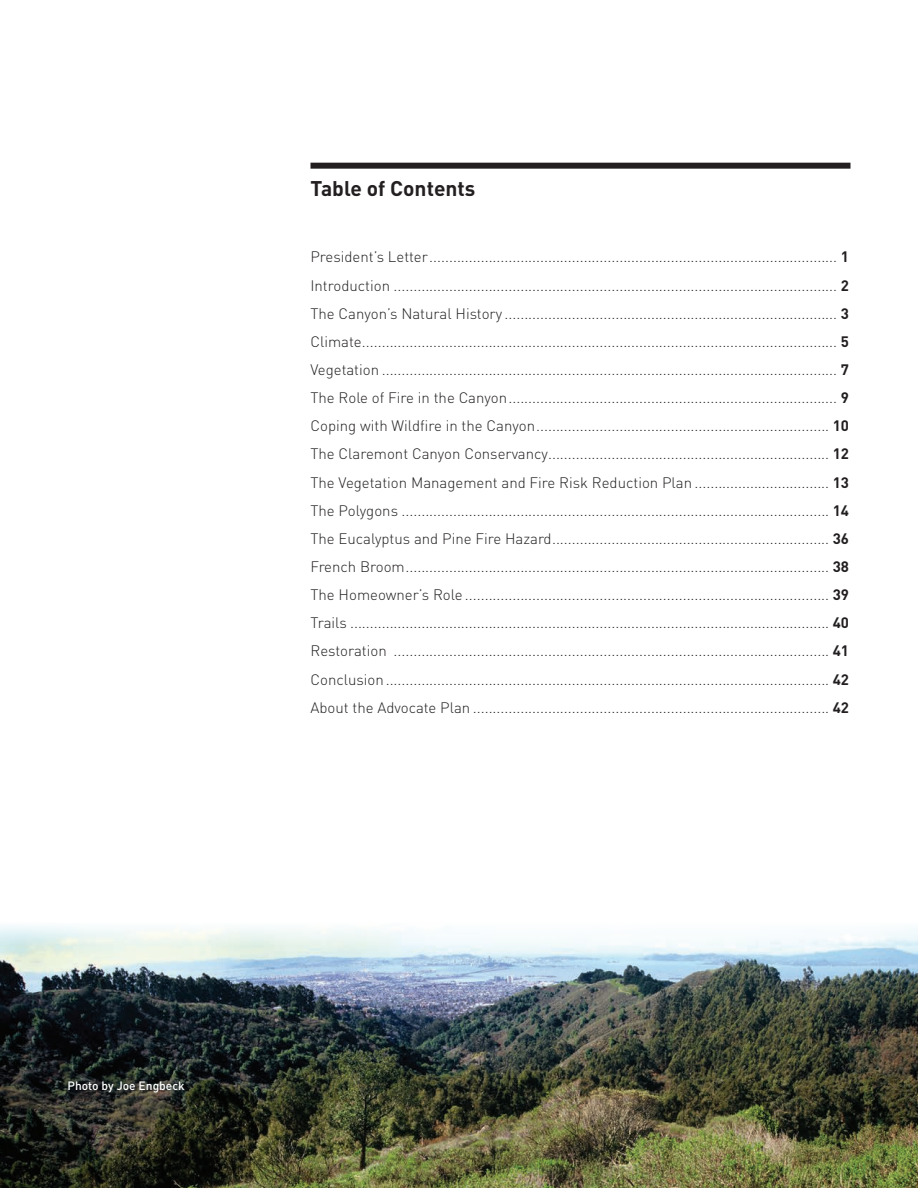
<style>
.page{position:relative;width:918px;height:1188px;background:#fff}
.page>*{position:absolute;margin:0;border:0;box-sizing:border-box;transform-origin:0 0}
.t1{font:700 21px "DIN";color:#231f20}
.body{font:300 15px "DIN";color:#231f20}
.t2{font:500 12px "DIN";color:#fff}
.s1{font-weight:700}
</style>
<div class="page">
<div style="left:310px;top:163px;width:540px;height:6px;background:#231f20"></div>
<img style="left:0;top:958px;width:918px;height:230px">
<svg style="left:0;top:926px;width:918px;height:32px"></svg>
<p class="t1" style="left:310px;top:174px;width:166px">Table of Contents</p>
<p class="body" style="left:310px;top:248px;width:540px">President’s Letter....................................................................................................... <span class="s1">1</span></p>
<p class="body" style="left:311px;top:276px;width:540px">Introduction ................................................................................................................ <span class="s1">2</span></p>
<p class="body" style="left:311px;top:304px;width:540px">The Canyon’s Natural History .................................................................................... <span class="s1">3</span></p>
<p class="body" style="left:311px;top:332px;width:540px">Climate........................................................................................................................ <span class="s1">5</span></p>
<p class="body" style="left:311px;top:360px;width:540px">Vegetation ................................................................................................................... <span class="s1">7</span></p>
<p class="body" style="left:311px;top:388px;width:540px">The Role of Fire in the Canyon................................................................................... <span class="s1">9</span></p>
<p class="body" style="left:311px;top:417px;width:540px">Coping with Wildfire in the Canyon.......................................................................... <span class="s1">10</span></p>
<p class="body" style="left:311px;top:445px;width:540px">The Claremont Canyon Conservancy....................................................................... <span class="s1">12</span></p>
<p class="body" style="left:311px;top:473px;width:540px">The Vegetation Management and Fire Risk Reduction Plan .................................. <span class="s1">13</span></p>
<p class="body" style="left:311px;top:501px;width:540px">The Polygons ............................................................................................................ <span class="s1">14</span></p>
<p class="body" style="left:311px;top:529px;width:540px">The Eucalyptus and Pine Fire Hazard...................................................................... <span class="s1">36</span></p>
<p class="body" style="left:311px;top:557px;width:540px">French Broom........................................................................................................... <span class="s1">38</span></p>
<p class="body" style="left:311px;top:585px;width:540px">The Homeowner’s Role ............................................................................................ <span class="s1">39</span></p>
<p class="body" style="left:311px;top:614px;width:540px">Trails ......................................................................................................................... <span class="s1">40</span></p>
<p class="body" style="left:311px;top:642px;width:540px">Restoration .............................................................................................................. <span class="s1">41</span></p>
<p class="body" style="left:311px;top:670px;width:540px">Conclusion................................................................................................................ <span class="s1">42</span></p>
<p class="body" style="left:311px;top:698px;width:540px">About the Advocate Plan .......................................................................................... <span class="s1">42</span></p>
<p class="t2" style="left:68px;top:1078px;width:119px">Photo by Joe Engbeck</p>
</div>
